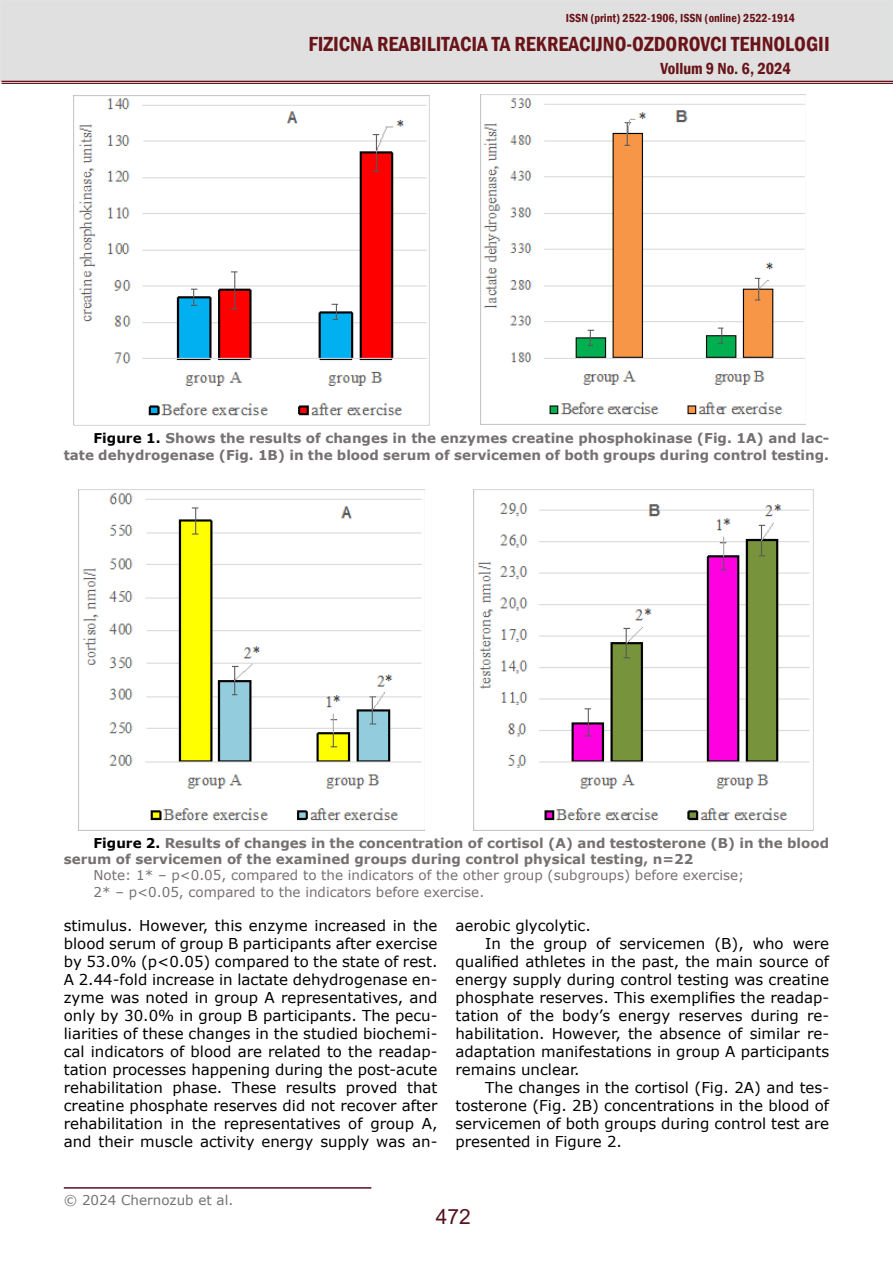
<style>
.page{position:relative;width:893px;height:1263px;background:#fff}
.page>*{position:absolute;margin:0;border:0;box-sizing:border-box;transform-origin:0 0}
.t1{font:600 condensed 21px "Franklin Gothic";color:#691419}
.t2{font:21px "Arial";color:#57121e}
.t3{font:600 condensed 16.5px "Franklin Gothic";color:#691419}
.t4{font:15px/18px "Verdana";color:#000;text-align:justify}
.t5{font:700 13.5px/16.2px "Verdana";color:#767171;text-align:right}
.Обычный{font:13.5px "Verdana";color:#767171}
.t6{font:600 condensed 12px "Franklin Gothic";color:#691419}
.s1{color:#000}
</style>
<div class="page">
<div style="left:0;top:0;width:893px;height:82px;background:#e0e0e0;border:2px solid #e1e2e4"></div>
<hr style="left:2px;top:81px;width:891px;height:1px;background:#691419">
<hr style="left:2px;top:83px;width:891px;height:1px;background:#691419">
<hr style="left:64px;top:1187px;width:307px;height:2px;background:#57121e">
<img style="left:78px;top:490px;width:346px;height:341px">
<img style="left:73px;top:95px;width:356px;height:330px">
<img style="left:480px;top:94px;width:325px;height:331px">
<img style="left:473px;top:490px;width:340px;height:341px">
<p class="t6" style="left:566px;top:10px;width:230px">ISSN (print) 2522-1906, ISSN (online) 2522-1914</p>
<h1 class="t1" style="left:308px;top:30px;width:523px">FIZICNA REABILITACIA TA REKREACIJNO-OZDOROVCI TEHNOLOGII</h1>
<p class="t3" style="left:661px;top:57px;width:132px">Vollum 9 No. 6, 2024</p>
<p class="t5" style="left:64px;top:430px;width:767px"><span class="s1">Figure 1.</span> Shows the results of changes in the enzymes creatine phosphokinase (Fig. 1A) and lac&shy;tate dehydrogenase (Fig. 1B) in the blood serum of servicemen of both groups during control testing.</p>
<p class="t5" style="left:64px;top:835px;width:767px;text-align:left;text-indent:30px"><span class="s1">Figure 2.</span> Results of changes in the concentration of cortisol (A) and testosterone (B) in the blood serum of servicemen of the examined groups during control physical testing, n=22</p>
<p class="Обычный" style="left:94px;top:866px;width:652px">Note: 1* – p&lt;0.05, compared to the indicators of the other group (subgroups) before exercise;</p>
<p class="Обычный" style="left:94px;top:882px;width:392px">2* – p&lt;0.05, compared to the indicators before exercise.</p>
<p class="t4" style="left:64px;top:917px;width:375px">stimulus. However, this enzyme increased in the blood serum of group B participants after exercise by 53.0% (p&lt;0.05) compared to the state of rest.<br>A 2.44-fold increase in lactate dehydrogenase en&shy;zyme was noted in group A representatives, and only by 30.0% in group B participants. The pecu&shy;liarities of these changes in the studied biochemi&shy;cal indicators of blood are related to the readap&shy;tation processes happening during the post-acute rehabilitation phase. These results proved that creatine phosphate reserves did not recover after rehabilitation in the representatives of group A, and their muscle activity energy supply was an-</p>
<p class="t4" style="left:455px;top:917px;width:137px">aerobic glycolytic.</p>
<p class="t4" style="left:455px;top:935px;width:375px;text-indent:30px">In the group of servicemen (B), who were qualified athletes in the past, the main source of energy supply during control testing was creatine phosphate reserves. This exemplifies the readap&shy;tation of the body’s energy reserves during re&shy;habilitation. However, the absence of similar re&shy;adaptation manifestations in group A participants remains unclear.</p>
<p class="t4" style="left:455px;top:1079px;width:375px;text-indent:30px">The changes in the cortisol (Fig. 2A) and tes&shy;tosterone (Fig. 2B) concentrations in the blood of servicemen of both groups during control test are presented in Figure 2.</p>
<p class="Обычный" style="left:64px;top:1191px;width:171px">© 2024 Chernozub et al.</p>
<h1 class="t2" style="left:436px;top:1202px;width:37px">472</h1>
</div>
